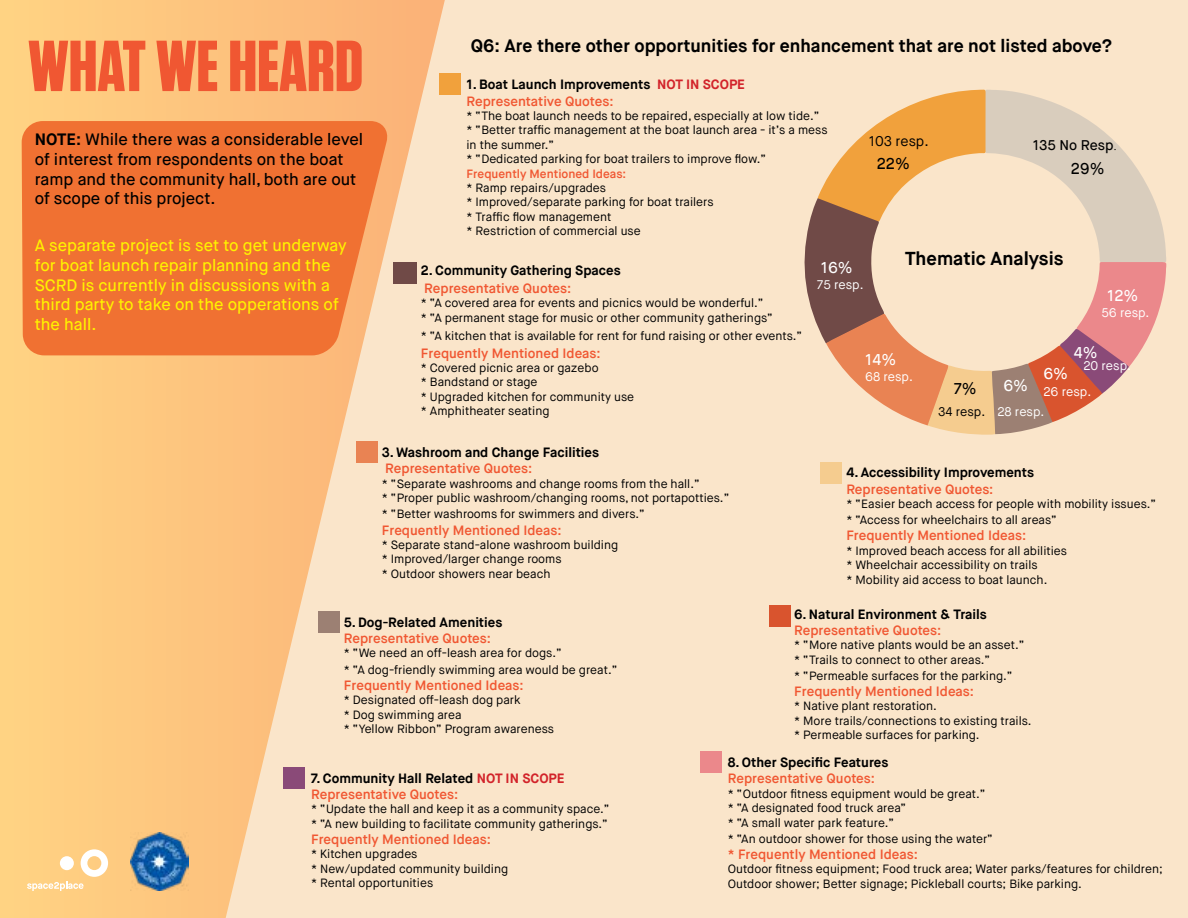
<style>
.page{position:relative;width:1188px;height:918px;background:#fae5ca}
.page>*{position:absolute;margin:0;border:0;box-sizing:border-box;transform-origin:0 0}
.t1{font:700 72px "Tungsten";color:#f05732}
.t2{font:700 18.75px "Maison Neue";color:#000}
.t3{font:700 18px "Maison Neue";color:#000}
.t4{font:500 16.5px/19.8px "Maison Neue";color:#fff200}
.t5{font:500 16.5px/19.8px "Maison Neue";color:#000}
.t6{font:500 15.6px "Maison Neue";color:#fff}
.t7{font:500 15.6px "Maison Neue";color:#000}
.t8{font:500 14.1px "Maison Neue";color:#000}
.t9{font:14.1px "Maison Neue";color:#000}
.t10{font:600 13.5px "Maison Neue";color:#f05732}
.t11{font:700 13.5px/16.2px "Maison Neue";color:#000}
.t12{font:12.45px "Maison Neue";color:#fff}
.t13{font:12.45px "Maison Neue";color:#000}
.t14{font:12px/14.4px "Maison Neue";color:#000}
.t15{font:600 12px "Maison Neue";color:#f05732}
.s1{color:#d2232a}
.s2{font-weight:600;color:#f05732}
.s3{font-weight:700}
.s4{font-family:"Adobe Song Std";font-weight:300}
</style>
<div class="page">
<svg style="left:0;top:0;width:445px;height:918px"></svg>
<div style="left:440px;top:73px;width:21px;height:22px;background:#f1a13c"></div>
<div style="left:356px;top:441px;width:22px;height:21px;background:#e98353"></div>
<div style="left:393px;top:262px;width:23px;height:22px;background:#704a47"></div>
<svg style="left:22px;top:121px;width:367px;height:234px;background:#f07739"></svg>
<div style="left:820px;top:462px;width:21px;height:22px;background:#f5cc8f"></div>
<div style="left:318px;top:611px;width:22px;height:22px;background:#9c8073"></div>
<div style="left:770px;top:605px;width:21px;height:22px;background:#d9542e"></div>
<div style="left:284px;top:768px;width:21px;height:21px;background:#8a4a78"></div>
<div style="left:701px;top:751px;width:21px;height:21px;background:#eb888b"></div>
<svg style="left:804px;top:89px;width:363px;height:346px"></svg>
<svg style="left:27px;top:849px;width:81px;height:42px;background:#fed99e"></svg>
<img style="left:131px;top:833px;width:58px;height:58px">
<h1 class="t1" style="left:28px;top:28px;width:337px">WHAT WE HEARD</h1>
<h3 class="t3" style="left:471px;top:34px;width:643px">Q6: Are there other opportunities for enhancement that are not listed above?</h3>
<p class="t11" style="left:466px;top:77px;width:280px">1. Boat Launch Improvements <span class="s1">NOT IN SCOPE<br></span><span class="s2">Representative Quotes:</span></p>
<p class="t14" style="left:466px;top:109px;width:363px">* “The boat launch needs to be repaired, especially at low tide.” * “Better traffic management at the boat launch area - it’s a mess in the summer.”<br>* “Dedicated parking for boat trailers to improve flow.”</p>
<p class="t15" style="left:466px;top:166px;width:161px">Frequently Mentioned Ideas:</p>
<p class="t14" style="left:466px;top:181px;width:249px">* Ramp repairs/upgrades<br>* Improved/separate parking for boat trailers * Traffic flow management<br>* Restriction of commercial use</p>
<h3 class="t5" style="left:35px;top:130px;width:330px"><span class="s3">NOTE:</span> While there was a considerable level of interest from respondents on the boat ramp and the community hall, both are out of scope of this project.</h3>
<h3 class="t4" style="left:35px;top:236px;width:314px">A separate project is set to get underway for boat launch repair planning and the SCRD is currently in discussions with a third party to take on the opperations of the hall.</h3>
<p class="t9" style="left:869px;top:132px;width:62px">103 resp.</p>
<p class="t8" style="left:1033px;top:136px;width:86px">135 No Resp<span class="s4">.</span></p>
<h3 class="t7" style="left:877px;top:154px;width:35px">22%</h3>
<h3 class="t7" style="left:1071px;top:159px;width:35px">29%</h3>
<h2 class="t2" style="left:905px;top:247px;width:160px">Thematic Analysis</h2>
<h3 class="t6" style="left:821px;top:258px;width:33px">16%</h3>
<p class="t11" style="left:421px;top:262px;width:201px">2. Community Gathering Spaces</p>
<p class="t10" style="left:424px;top:280px;width:149px">Representative Quotes:</p>
<p class="t14" style="left:421px;top:296px;width:354px">* “A covered area for events and picnics would be wonderful.”<br>* “A permanent stage for music or other community gatherings”</p>
<p class="t14" style="left:421px;top:328px;width:383px">* “A kitchen that is available for rent for fund raising or other events.”</p>
<p class="t10" style="left:421px;top:344px;width:181px">Frequently Mentioned Ideas:</p>
<p class="t14" style="left:421px;top:361px;width:215px">* Covered picnic area or gazebo<br>* Bandstand or stage<br>* Upgraded kitchen for community use * Amphitheater seating</p>
<p class="t12" style="left:817px;top:277px;width:48px">75 resp.</p>
<h3 class="t6" style="left:1107px;top:285px;width:33px">12%</h3>
<p class="t12" style="left:1102px;top:305px;width:49px">56 resp.</p>
<h3 class="t6" style="left:1074px;top:342px;width:25px">4%</h3>
<h3 class="t6" style="left:865px;top:350px;width:32px">14%</h3>
<p class="t12" style="left:1083px;top:358px;width:49px">20 resp.</p>
<h3 class="t6" style="left:1043px;top:363px;width:26px">6%</h3>
<p class="t12" style="left:865px;top:369px;width:49px">68 resp.</p>
<h3 class="t6" style="left:1003px;top:376px;width:26px">6%</h3>
<h3 class="t7" style="left:954px;top:379px;width:24px">7%</h3>
<p class="t12" style="left:1043px;top:384px;width:49px">26 resp.</p>
<p class="t13" style="left:938px;top:403px;width:49px">34 resp.</p>
<p class="t12" style="left:997px;top:403px;width:49px">28 resp.</p>
<p class="t11" style="left:382px;top:445px;width:219px">3. Washroom and Change Facilities</p>
<p class="t10" style="left:385px;top:460px;width:149px">Representative Quotes:</p>
<p class="t14" style="left:382px;top:477px;width:349px">* “Separate washrooms and change rooms from the hall.”<br>* “Proper public washroom/changing rooms, not portapotties.”</p>
<p class="t14" style="left:382px;top:507px;width:265px">* “Better washrooms for swimmers and divers.”</p>
<p class="t10" style="left:382px;top:521px;width:181px">Frequently Mentioned Ideas:</p>
<p class="t14" style="left:382px;top:538px;width:238px">* Separate stand-alone washroom building * Improved/larger change rooms<br>* Outdoor showers near beach</p>
<p class="t11" style="left:344px;top:614px;width:160px">5. Dog-Related Amenities</p>
<p class="t10" style="left:344px;top:630px;width:149px">Representative Quotes:</p>
<p class="t14" style="left:344px;top:645px;width:275px;line-height:16.2px">* “We need an off-leash area for dogs.”<br>* “A dog-friendly swimming area would be great.”</p>
<p class="t10" style="left:344px;top:676px;width:181px">Frequently Mentioned Ideas:</p>
<p class="t14" style="left:344px;top:693px;width:212px">* Designated off-leash dog park<br>* Dog swimming area<br>* “Yellow Ribbon” Program awareness</p>
<p class="t11" style="left:846px;top:465px;width:189px">4. Accessibility Improvements</p>
<p class="t10" style="left:846px;top:480px;width:149px">Representative Quotes:</p>
<p class="t14" style="left:846px;top:496px;width:311px;line-height:16.2px">* “Easier beach access for people with mobility issues.” * “Access for wheelchairs to all areas”</p>
<p class="t10" style="left:846px;top:527px;width:181px">Frequently Mentioned Ideas:</p>
<p class="t14" style="left:846px;top:544px;width:222px">* Improved beach access for all abilities * Wheelchair accessibility on trails<br>* Mobility aid access to boat launch.</p>
<p class="t11" style="left:794px;top:606px;width:194px">6. Natural Environment &amp; Trails</p>
<p class="t10" style="left:794px;top:622px;width:149px">Representative Quotes:</p>
<p class="t14" style="left:794px;top:638px;width:232px">* “More native plants would be an asset.” * “Trails to connect to other areas.”</p>
<p class="t14" style="left:794px;top:669px;width:220px">* “Permeable surfaces for the parking.”</p>
<p class="t10" style="left:794px;top:683px;width:181px">Frequently Mentioned Ideas:</p>
<p class="t14" style="left:794px;top:699px;width:239px">* Native plant restoration.<br>* More trails/connections to existing trails. * Permeable surfaces for parking.</p>
<p class="t11" style="left:311px;top:770px;width:255px">7. Community Hall Related <span class="s1">NOT IN SCOPE<br></span><span class="s2">Representative Quotes:</span></p>
<p class="t14" style="left:311px;top:802px;width:300px">* “Update the hall and keep it as a community space.” * “A new building to facilitate community gatherings.”</p>
<p class="t10" style="left:311px;top:831px;width:181px">Frequently Mentioned Ideas:</p>
<p class="t14" style="left:311px;top:847px;width:199px">* Kitchen upgrades<br>* New/updated community building * Rental opportunities</p>
<p class="t11" style="left:728px;top:754px;width:162px">8. Other Specific Features</p>
<p class="t10" style="left:728px;top:770px;width:149px">Representative Quotes:</p>
<p class="t14" style="left:728px;top:787px;width:259px">* “Outdoor fitness equipment would be great.” * “A designated food truck area”<br>* “A small water park feature.”</p>
<p class="t14" style="left:728px;top:832px;width:267px">* “An outdoor shower for those using the water”</p>
<p class="t10" style="left:728px;top:846px;width:191px">* Frequently Mentioned Ideas:</p>
<p class="t14" style="left:728px;top:862px;width:437px">Outdoor fitness equipment; Food truck area; Water parks/features for children;<br>Outdoor shower; Better signage; Pickleball courts; Bike parking.</p>
</div>
